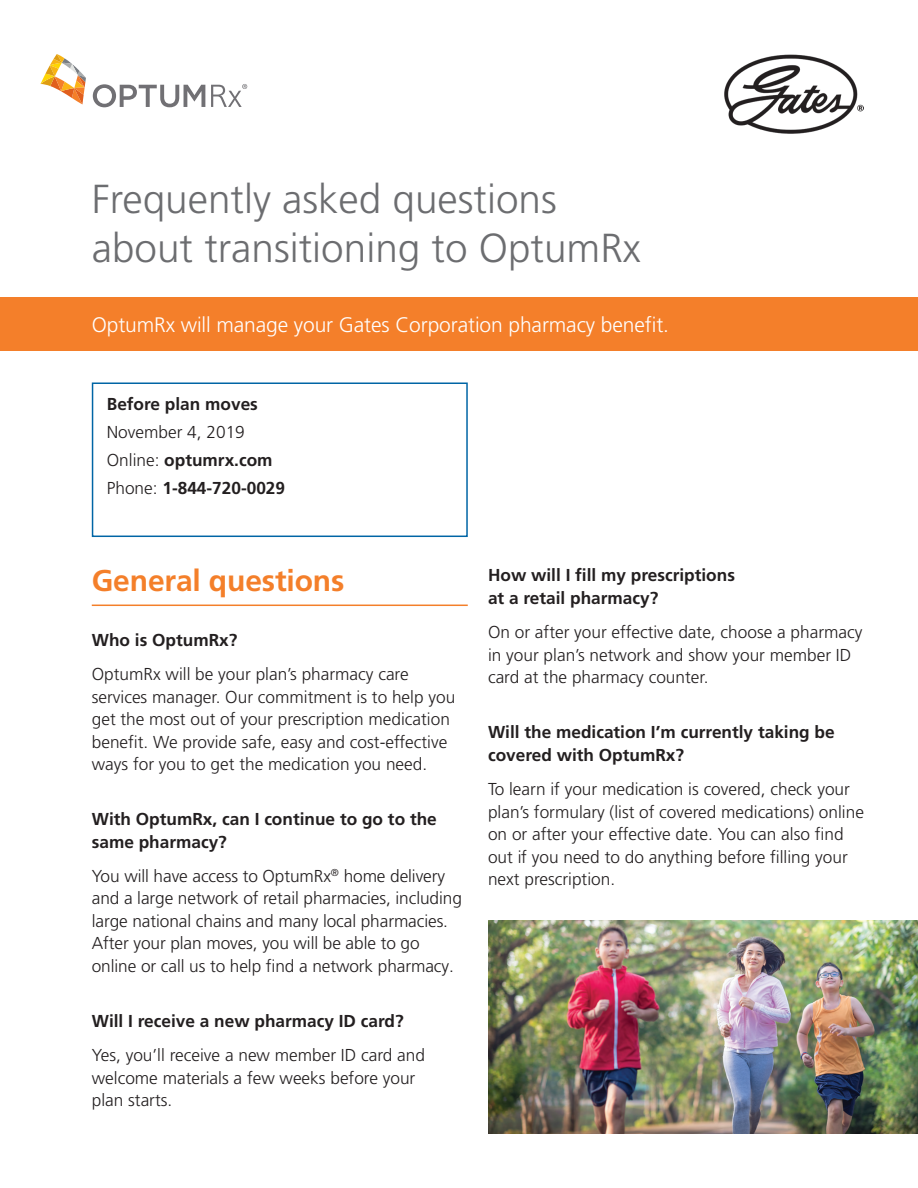
<style>
.page{position:relative;width:918px;height:1188px;background:#fff}
.page>*{position:absolute;margin:0;border:0;box-sizing:border-box;transform-origin:0 0}
.B2C_Headline__24_28{font:300 40.5px/48.6px "Frutiger LT Pro";color:#6c6d70}
.t1{font:700 30px "Frutiger LT Pro";letter-spacing:-.005em;color:#f47f2a}
.B2C_Subheadline__14{font:300 21px "Frutiger LT Pro";letter-spacing:-.005em;color:#fff}
.B2C_Body_Copy__11_5{font:300 17.25px/22.5px "Frutiger LT Pro";color:#231f20}
.Question{font:700 17.25px/22.5px "Frutiger LT Pro";color:#231f20}
.B2C_Body_Copy__11_5-2{font:700 17.25px "Frutiger LT Pro";color:#231f20}
.s1{font-weight:300}
</style>
<div class="page">
<svg style="left:41px;top:54px;width:45px;height:50px"></svg>
<svg style="left:93px;top:84px;width:112px;height:23px"></svg>
<svg style="left:211px;top:84px;width:36px;height:23px"></svg>
<div style="left:0;top:297px;width:918px;height:54px;background:#f47f2a"></div>
<div style="left:92px;top:382px;width:376px;height:155px;border:2px solid #0065a5"></div>
<hr style="left:92px;top:605px;width:376px;height:1px;background:#f47f2a">
<img style="left:488px;top:920px;width:430px;height:214px">
<img style="left:724px;top:54px;width:140px;height:80px">
<p class="B2C_Headline__24_28" style="left:92px;top:175px;width:551px">Frequently asked questions about transitioning to OptumRx</p>
<p class="B2C_Subheadline__14" style="left:92px;top:312px;width:579px">OptumRx will manage your Gates Corporation pharmacy benefit.</p>
<p class="B2C_Body_Copy__11_5-2" style="left:107px;top:394px;width:153px">Before plan moves</p>
<p class="B2C_Body_Copy__11_5" style="left:107px;top:421px;width:140px">November 4, 2019</p>
<p class="B2C_Body_Copy__11_5-2" style="left:107px;top:450px;width:167px"><span class="s1">Online:</span> optumrx.com</p>
<p class="B2C_Body_Copy__11_5-2" style="left:107px;top:478px;width:180px"><span class="s1">Phone:</span> 1-844-720-0029</p>
<p class="t1" style="left:92px;top:563px;width:254px">General questions</p>
<p class="Question" style="left:92px;top:629px;width:147px">Who is OptumRx?</p>
<p class="B2C_Body_Copy__11_5" style="left:92px;top:663px;width:365px">OptumRx will be your plan’s pharmacy care services manager. Our commitment is to help you get the most out of your prescription medication benefit. We provide safe, easy and cost-effective ways for you to get the medication you need.</p>
<p class="Question" style="left:92px;top:808px;width:347px">With OptumRx, can I continue to go to the same pharmacy?</p>
<p class="B2C_Body_Copy__11_5" style="left:92px;top:865px;width:372px">You will have access to OptumRx<sup>®</sup> home delivery and a large network of retail pharmacies, including large national chains and many local pharmacies.<br>After your plan moves, you will be able to go online or call us to help find a network pharmacy.</p>
<p class="Question" style="left:92px;top:1010px;width:313px">Will I receive a new pharmacy ID card?</p>
<p class="B2C_Body_Copy__11_5" style="left:92px;top:1044px;width:335px">Yes, you’ll receive a new member ID card and welcome materials a few weeks before your plan starts.</p>
<p class="Question" style="left:488px;top:564px;width:248px">How will I fill my prescriptions at a retail pharmacy?</p>
<p class="B2C_Body_Copy__11_5" style="left:488px;top:621px;width:376px">On or after your effective date, choose a pharmacy in your plan’s network and show your member ID card at the pharmacy counter.</p>
<p class="Question" style="left:488px;top:721px;width:348px">Will the medication I’m currently taking be covered with OptumRx?</p>
<p class="B2C_Body_Copy__11_5" style="left:488px;top:778px;width:377px">To learn if your medication is covered, check your plan’s formulary (list of covered medications) online on or after your effective date. You can also find out if you need to do anything before filling your next prescription.</p>
</div>
